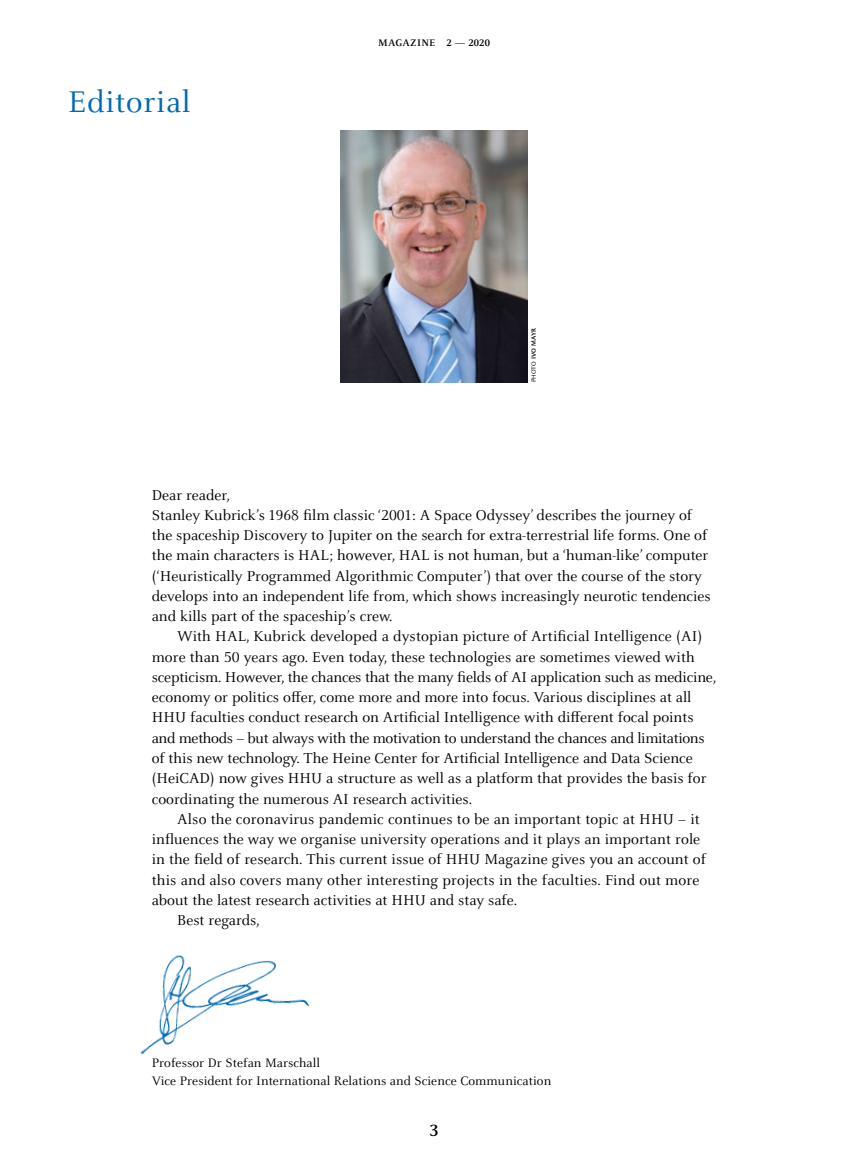
<style>
.page{position:relative;width:851px;height:1170px;background:#fff}
.page>*{position:absolute;margin:0;border:0;box-sizing:border-box;transform-origin:0 0}
.t1{font:33px "Celeste Pro";letter-spacing:.02em;color:#0069b4}
.t2{font:700 18px "Celeste Pro";color:#000}
.t3{font:15.75px/20.2px "Celeste Pro";color:#000}
.t4{font:13.5px/18px "Celeste Pro";letter-spacing:.005em;color:#000}
.t5{font:700 10.5px "Celeste Pro";letter-spacing:.03em;color:#000}
.t6{font:700 6.75px "Celeste Sans Pro";letter-spacing:.01em;color:#000}
.s1{font-weight:400}
</style>
<div class="page">
<img style="left:340px;top:130px;width:187px;height:252px">
<img style="left:140px;top:955px;width:169px;height:100px">
<h1 class="t1" style="left:68px;top:82px;width:124px">Editorial</h1>
<p class="t5" style="left:378px;top:36px;width:113px">MAGAZINE 2 — 2020</p>
<p class="t6" style="left:529px;top:382px;width:56px;rotate:-90deg"><span class="s1">PHOTO</span> IVO MAYR</p>
<p class="t3" style="left:152px;top:484px;width:560px">Dear reader,<br>Stanley Kubrick’s 1968 film classic ‘2001: A Space Odyssey’ describes the journey of the spaceship Discovery to Jupiter on the search for extra-terrestrial life forms. One of the main characters is HAL; however, HAL is not human, but a ‘human-like’ computer (‘Heuristically Programmed Algorithmic Computer’) that over the course of the story develops into an independent life from, which shows increasingly neurotic tendencies and kills part of the spaceship’s crew.</p>
<p class="t3" style="left:152px;top:626px;width:566px;text-indent:26px">With HAL, Kubrick developed a dystopian picture of Artificial Intelligence (AI) more than 50 years ago. Even today, these technologies are sometimes viewed with scepticism. However, the chances that the many fields of AI application such as medicine, economy or politics offer, come more and more into focus. Various disciplines at all HHU faculties conduct research on Artificial Intelligence with different focal points and methods – but always with the motivation to understand the chances and limitations of this new technology. The Heine Center for Artificial Intelligence and Data Science (HeiCAD) now gives HHU a structure as well as a platform that provides the basis for coordinating the numerous AI research activities.</p>
<p class="t3" style="left:177px;top:808px;width:524px">Also the coronavirus pandemic continues to be an important topic at HHU – it</p>
<p class="t3" style="left:152px;top:828px;width:550px">influences the way we organise university operations and it plays an important role</p>
<p class="t3" style="left:152px;top:849px;width:556px">in the field of research. This current issue of HHU Magazine gives you an account of</p>
<p class="t3" style="left:152px;top:869px;width:549px">this and also covers many other interesting projects in the faculties. Find out more</p>
<p class="t3" style="left:152px;top:889px;width:367px">about the latest research activities at HHU and stay safe.</p>
<p class="t3" style="left:177px;top:909px;width:84px">Best regards,</p>
<p class="t4" style="left:152px;top:1053px;width:401px">Professor Dr Stefan Marschall<br>Vice President for International Relations and Science Communication</p>
<p class="t2" style="left:429px;top:1118px;width:10px">3</p>
</div>
